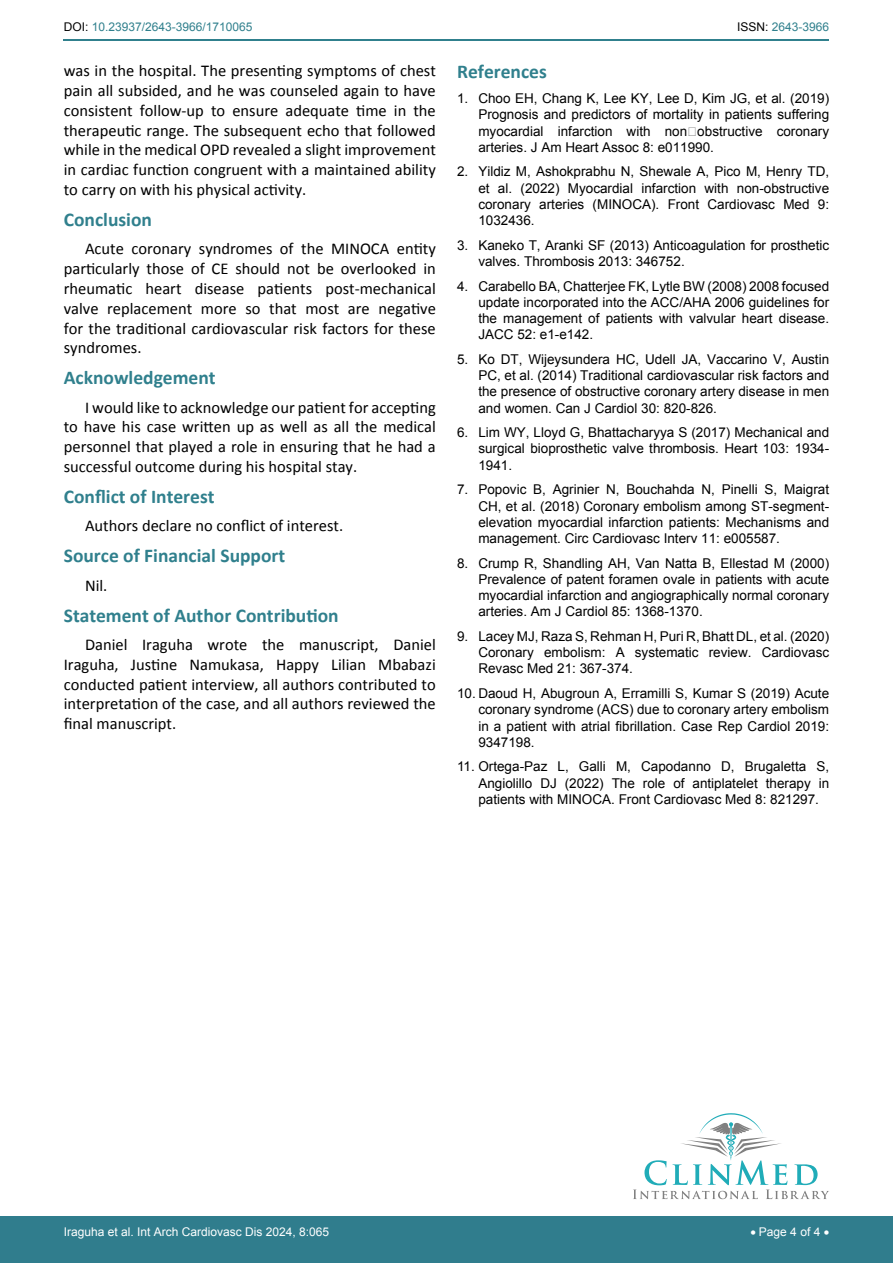
<style>
.page{position:relative;width:893px;height:1263px;background:#fff}
.page>*{position:absolute;margin:0;border:0;box-sizing:border-box;transform-origin:0 0}
.t1{font:700 19.5px "Calibri";color:#30808d}
.t2{font:16.5px/19.8px "Calibri";color:#000;text-align:justify}
.t3{font:13.5px/16.2px "Arial";color:#000;text-align:justify}
.t4{font:12px "Arial";color:#fff}
.t5{font:12px "Arial";color:#30808d}
.s1{color:#000}
</style>
<div class="page">
<hr style="left:64px;top:40px;width:765px;height:1px;background:#30808d">
<div style="left:0;top:1217px;width:893px;height:46px;background:#307d8d"></div>
<svg style="left:633px;top:1113px;width:196px;height:86px"></svg>
<p class="t5" style="left:64px;top:19px;width:190px"><span class="s1">DOI:</span> 10.23937/2643-3966/1710065</p>
<p class="t5" style="left:737px;top:19px;width:94px"><span class="s1">ISSN:</span> 2643-3966</p>
<p class="t2" style="left:64px;top:61px;width:374px">was in the hospital. The presenting symptoms of chest pain all subsided, and he was counseled again to have consistent follow-up to ensure adequate time in the therapeutic range. The subsequent echo that followed while in the medical OPD revealed a slight improvement in cardiac function congruent with a maintained ability to carry on with his physical activity.</p>
<h1 class="t1" style="left:64px;top:207px;width:90px">Conclusion</h1>
<p class="t2" style="left:64px;top:239px;width:374px;text-indent:21px">Acute coronary syndromes of the MINOCA entity particularly those of CE should not be overlooked in rheumatic heart disease patients post-mechanical valve replacement more so that most are negative for the traditional cardiovascular risk factors for these syndromes.</p>
<h1 class="t1" style="left:64px;top:365px;width:153px">Acknowledgement</h1>
<p class="t2" style="left:64px;top:397px;width:374px;text-indent:21px">I would like to acknowledge our patient for accepting to have his case written up as well as all the medical personnel that played a role in ensuring that he had a successful outcome during his hospital stay.</p>
<h1 class="t1" style="left:64px;top:484px;width:152px">Conflict of Interest</h1>
<p class="t2" style="left:85px;top:516px;width:260px">Authors declare no conflict of interest.</p>
<h1 class="t1" style="left:64px;top:543px;width:223px">Source of Financial Support</h1>
<p class="t2" style="left:85px;top:575px;width:24px">Nil.</p>
<h1 class="t1" style="left:64px;top:603px;width:276px">Statement of Author Contribution</h1>
<p class="t2" style="left:64px;top:635px;width:374px;text-indent:21px">Daniel Iraguha wrote the manuscript, Daniel Iraguha, Justine Namukasa, Happy Lilian Mbabazi conducted patient interview, all authors contributed to interpretation of the case, and all authors reviewed the final manuscript.</p>
<h1 class="t1" style="left:457px;top:59px;width:91px">References</h1>
<p class="t3" style="left:478px;top:90px;width:352px;text-indent:-21px">1. Choo EH, Chang K, Lee KY, Lee D, Kim JG, et al. (2019)<br>Prognosis and predictors of mortality in patients suffering myocardial infarction with non‐obstructive coronary arteries. J Am Heart Assoc 8: e011990.</p>
<p class="t3" style="left:478px;top:164px;width:352px;text-indent:-21px">2. Yildiz M, Ashokprabhu N, Shewale A, Pico M, Henry TD, et al. (2022) Myocardial infarction with non-obstructive coronary arteries (MINOCA). Front Cardiovasc Med 9:<br>1032436.</p>
<p class="t3" style="left:478px;top:237px;width:352px;text-indent:-21px">3. Kaneko T, Aranki SF (2013) Anticoagulation for prosthetic valves. Thrombosis 2013: 346752.</p>
<p class="t3" style="left:478px;top:278px;width:352px;text-indent:-21px">4. Carabello BA, Chatterjee FK, Lytle BW (2008) 2008 focused update incorporated into the ACC/AHA 2006 guidelines for the management of patients with valvular heart disease.<br>JACC 52: e1-e142.</p>
<p class="t3" style="left:478px;top:351px;width:352px;text-indent:-21px">5. Ko DT, Wijeysundera HC, Udell JA, Vaccarino V, Austin PC, et al. (2014) Traditional cardiovascular risk factors and the presence of obstructive coronary artery disease in men and women. Can J Cardiol 30: 820-826.</p>
<p class="t3" style="left:478px;top:425px;width:352px;text-indent:-21px">6. Lim WY, Lloyd G, Bhattacharyya S (2017) Mechanical and surgical bioprosthetic valve thrombosis. Heart 103: 1934- 1941.</p>
<p class="t3" style="left:478px;top:482px;width:352px;text-indent:-21px">7. Popovic B, Agrinier N, Bouchahda N, Pinelli S, Maigrat CH, et al. (2018) Coronary embolism among ST-segment&shy;elevation myocardial infarction patients: Mechanisms and management. Circ Cardiovasc Interv 11: e005587.</p>
<p class="t3" style="left:478px;top:555px;width:352px;text-indent:-21px">8. Crump R, Shandling AH, Van Natta B, Ellestad M (2000)<br>Prevalence of patent foramen ovale in patients with acute myocardial infarction and angiographically normal coronary arteries. Am J Cardiol 85: 1368-1370.</p>
<p class="t3" style="left:478px;top:628px;width:352px;text-indent:-21px">9. Lacey MJ, Raza S, Rehman H, Puri R, Bhatt DL, et al. (2020)<br>Coronary embolism: A systematic review. Cardiovasc Revasc Med 21: 367-374.</p>
<p class="t3" style="left:478px;top:685px;width:352px;text-indent:-21px">10. Daoud H, Abugroun A, Erramilli S, Kumar S (2019) Acute coronary syndrome (ACS) due to coronary artery embolism in a patient with atrial fibrillation. Case Rep Cardiol 2019:<br>9347198.</p>
<p class="t3" style="left:478px;top:759px;width:352px;text-indent:-21px">11. Ortega-Paz L, Galli M, Capodanno D, Brugaletta S, Angiolillo DJ (2022) The role of antiplatelet therapy in patients with MINOCA. Front Cardiovasc Med 8: 821297.</p>
<p class="t4" style="left:64px;top:1223px;width:267px">Iraguha et al. Int Arch Cardiovasc Dis 2024, 8:065</p>
<p class="t4" style="left:750px;top:1223px;width:80px">• Page 4 of 4 •</p>
</div>
